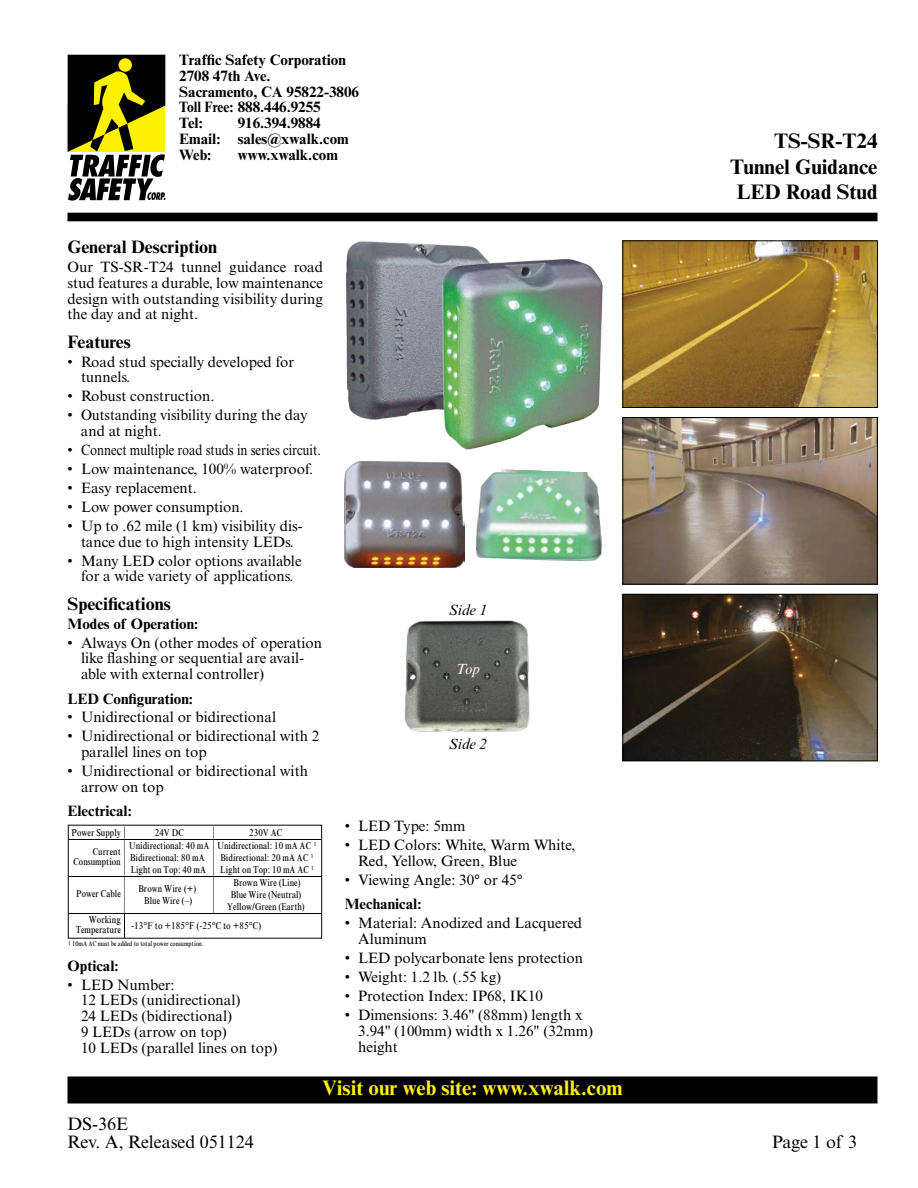
<style>
.page{position:relative;width:918px;height:1188px;background:#fff}
.page>*{position:absolute;margin:0;border:0;box-sizing:border-box;transform-origin:0 0}
.t1{font:700 21px/25.5px "Times New Roman MT Std";color:#000;text-align:justify}
.t2{font:700 21px "Times New Roman MT Std";color:#fff200}
.t3{font:700 18px "Times New Roman MT Std";color:#000}
.t4{font:18px/18px "Times New Roman MT Std";color:#000}
.t5{font:15px/15.8px "Times New Roman MT Std";color:#000}
.t6{font:700 15px/15.9px "Times New Roman MT Std";color:#000}
.t7{font:italic 15px "Times New Roman MT Std";color:#000}
.t8{font:italic 15px "Times New Roman MT Std";color:#fff}
.t9{font:condensed 10.05px/12.1px "Times New Roman MT Std";color:#000}
.t10{font:condensed 10.05px "Times New Roman MT Std";color:#010101}
.t11{font:condensed 7.05px "Times New Roman MT Std";letter-spacing:-.005em;color:#000}
.s1{color:#000}
.s2{font-size:6px}
</style>
<div class="page">
<div style="left:68px;top:1077px;width:809px;height:26px;background:#000"></div>
<div style="left:68px;top:1076px;width:810px;height:27px;border:2px solid #000"></div>
<div style="left:68px;top:213px;width:810px;height:8px;background:#000"></div>
<svg style="left:68px;top:55px;width:97px;height:146px;background:#686527"></svg>
<img style="left:624px;top:242px;width:252px;height:164px">
<img style="left:624px;top:419px;width:252px;height:164px">
<img style="left:624px;top:596px;width:252px;height:163px">
<div style="left:622px;top:240px;width:256px;height:168px;border:1px solid #000"></div>
<div style="left:622px;top:417px;width:256px;height:168px;border:1px solid #000"></div>
<div style="left:622px;top:594px;width:256px;height:167px;border:1px solid #000"></div>
<img style="left:345px;top:241px;width:134px;height:179px">
<img style="left:432px;top:251px;width:171px;height:199px">
<img style="left:345px;top:462px;width:119px;height:105px">
<img style="left:476px;top:469px;width:126px;height:93px">
<img style="left:404px;top:620px;width:126px;height:112px">
<svg style="left:124px;top:827px;width:1px;height:12px"></svg>
<svg style="left:213px;top:827px;width:1px;height:12px"></svg>
<hr style="left:68px;top:839px;width:146px;height:1px;background:#000">
<hr style="left:214px;top:839px;width:108px;height:1px;background:#000">
<hr style="left:124px;top:839px;width:1px;height:37px;background:#000">
<hr style="left:213px;top:839px;width:1px;height:37px;background:#000">
<hr style="left:68px;top:876px;width:146px;height:1px;background:#000">
<hr style="left:214px;top:876px;width:108px;height:1px;background:#000">
<hr style="left:124px;top:876px;width:1px;height:37px;background:#000">
<hr style="left:213px;top:876px;width:1px;height:37px;background:#000">
<hr style="left:68px;top:913px;width:146px;height:1px;background:#000">
<hr style="left:214px;top:913px;width:108px;height:1px;background:#000">
<svg style="left:124px;top:914px;width:1px;height:23px"></svg>
<div style="left:68px;top:825px;width:254px;height:114px;border:1px solid #231f20"></div>
<p class="t6" style="left:179px;top:51px;width:181px">Traffic Safety Corporation<br>2708 47th Ave.<br>Sacramento, CA 95822-3806<br>Toll Free: 888.446.9255<br>Tel:</p>
<p class="t6" style="left:179px;top:115px;width:171px;text-indent:58px">916.394.9884<br>Email: sales@xwalk.com<br>Web:</p>
<p class="t6" style="left:238px;top:147px;width:102px">www.xwalk.com</p>
<p class="t3" style="left:68px;top:236px;width:151px">General Description</p>
<p class="t5" style="left:68px;top:259px;width:257px;text-align:justify">Our TS-SR-T24 tunnel guidance road stud features a durable, low maintenance design with outstanding visibility during the day and at night.</p>
<p class="t3" style="left:68px;top:330px;width:65px">Features</p>
<p class="t5" style="left:81px;top:354px;width:215px;text-indent:-14px">• Road stud specially developed for tunnels.</p>
<p class="t5" style="left:68px;top:388px;width:148px">• Robust construction.</p>
<p class="t5" style="left:81px;top:407px;width:228px;text-indent:-13px">• Outstanding visibility during the day and at night.</p>
<p class="t5" style="left:68px;top:442px;width:255px">• Connect multiple road studs in series circuit.</p>
<p class="t5" style="left:68px;top:461px;width:247px">• Low maintenance, 100% waterproof.</p>
<p class="t5" style="left:68px;top:480px;width:131px">• Easy replacement.</p>
<p class="t5" style="left:68px;top:499px;width:178px">• Low power consumption.</p>
<p class="t5" style="left:68px;top:518px;width:237px;text-align:center">• Up to .62 mile (1 km) visibility dis&shy;tance due to high intensity LEDs.</p>
<p class="t5" style="left:68px;top:553px;width:236px;text-align:center">• Many LED color options available for a wide variety of applications.</p>
<p class="t3" style="left:68px;top:592px;width:105px">Specifications</p>
<p class="t6" style="left:68px;top:615px;width:132px">Modes of Operation:</p>
<p class="t5" style="left:81px;top:635px;width:242px;text-indent:-14px">• Always On (other modes of operation like flashing or sequential are avail&shy;able with external controller)</p>
<p class="t6" style="left:68px;top:690px;width:127px">LED Configuration:</p>
<p class="t5" style="left:68px;top:710px;width:210px">• Unidirectional or bidirectional</p>
<p class="t5" style="left:81px;top:729px;width:240px;text-indent:-14px">• Unidirectional or bidirectional with 2 parallel lines on top</p>
<p class="t5" style="left:81px;top:763px;width:228px;text-indent:-14px">• Unidirectional or bidirectional with arrow on top</p>
<p class="t6" style="left:68px;top:803px;width:66px">Electrical:</p>
<p class="t7" style="left:449px;top:602px;width:40px">Side 1</p>
<p class="t8" style="left:456px;top:661px;width:26px">Top</p>
<p class="t7" style="left:449px;top:735px;width:40px">Side 2</p>
<p class="t9" style="left:72px;top:826px;width:51px">Power Supply</p>
<p class="t9" style="left:155px;top:827px;width:30px">24V DC</p>
<p class="t9" style="left:249px;top:827px;width:34px">230V AC</p>
<p class="t9" style="left:74px;top:846px;width:49px;line-height:10.1px;text-align:right">Current<br>Consumption</p>
<p class="t9" style="left:129px;top:840px;width:82px">Unidirectional: 40 mA<br>Bidirectional: 80 mA<br>Light on Top: 40 mA</p>
<p class="t9" style="left:218px;top:840px;width:100px">Unidirectional: 10 mA AC <sup>1<br></sup>Bidirectional: 20 mA AC <sup>1<br></sup>Light on Top: 10 mA AC <sup>1</sup></p>
<p class="t9" style="left:76px;top:887px;width:46px">Power Cable</p>
<p class="t9" style="left:138px;top:883px;width:59px;text-align:center">Brown Wire (+)<br>Blue Wire (–)</p>
<p class="t9" style="left:227px;top:877px;width:79px;text-align:center">Brown Wire (Line)<br>Blue Wire (Neutral)<br>Yellow/Green (Earth)</p>
<p class="t9" style="left:89px;top:914px;width:33px">Working</p>
<p class="t10" style="left:76px;top:920px;width:187px"><span class="s1">Temperature</span> -13°F to +185°F (-25°C to +85°C)</p>
<p class="t11" style="left:68px;top:939px;width:137px"><span class="s2">1</span> 10mA AC must be added to total power consumption.</p>
<p class="t6" style="left:68px;top:957px;width:53px">Optical:</p>
<p class="t5" style="left:81px;top:977px;width:198px;text-indent:-14px">• LED Number:<br>12 LEDs (unidirectional)<br>24 LEDs (bidirectional)<br>9 LEDs (arrow on top)<br>10 LEDs (parallel lines on top)</p>
<p class="t5" style="left:345px;top:818px;width:122px">• LED Type: 5mm</p>
<p class="t5" style="left:358px;top:837px;width:219px;text-indent:-14px">• LED Colors: White, Warm White,<br>Red, Yellow, Green, Blue</p>
<p class="t5" style="left:345px;top:872px;width:179px">• Viewing Angle: 30° or 45°</p>
<p class="t6" style="left:345px;top:896px;width:78px">Mechanical:</p>
<p class="t5" style="left:358px;top:916px;width:225px;text-indent:-14px">• Material: Anodized and Lacquered<br>Aluminum</p>
<p class="t5" style="left:345px;top:950px;width:240px">• LED polycarbonate lens protection</p>
<p class="t5" style="left:345px;top:969px;width:158px">• Weight: 1.2 lb. (.55 kg)</p>
<p class="t5" style="left:345px;top:988px;width:200px">• Protection Index: IP68, IK10</p>
<p class="t5" style="left:358px;top:1007px;width:236px;text-indent:-14px">• Dimensions: 3.46" (88mm) length x<br>3.94" (100mm) width x 1.26" (32mm) height</p>
<p class="t4" style="left:68px;top:1114px;width:188px">DS-36E<br>Rev. A, Released 051124</p>
<h1 class="t2" style="left:322px;top:1075px;width:302px">Visit our web site: www.xwalk.com</h1>
<h1 class="t1" style="left:730px;top:128px;width:149px;text-indent:44px">TS-SR-T24<br>Tunnel Guidance LED Road Stud</h1>
<p class="t4" style="left:772px;top:1132px;width:87px">Page 1 of 3</p>
</div>
